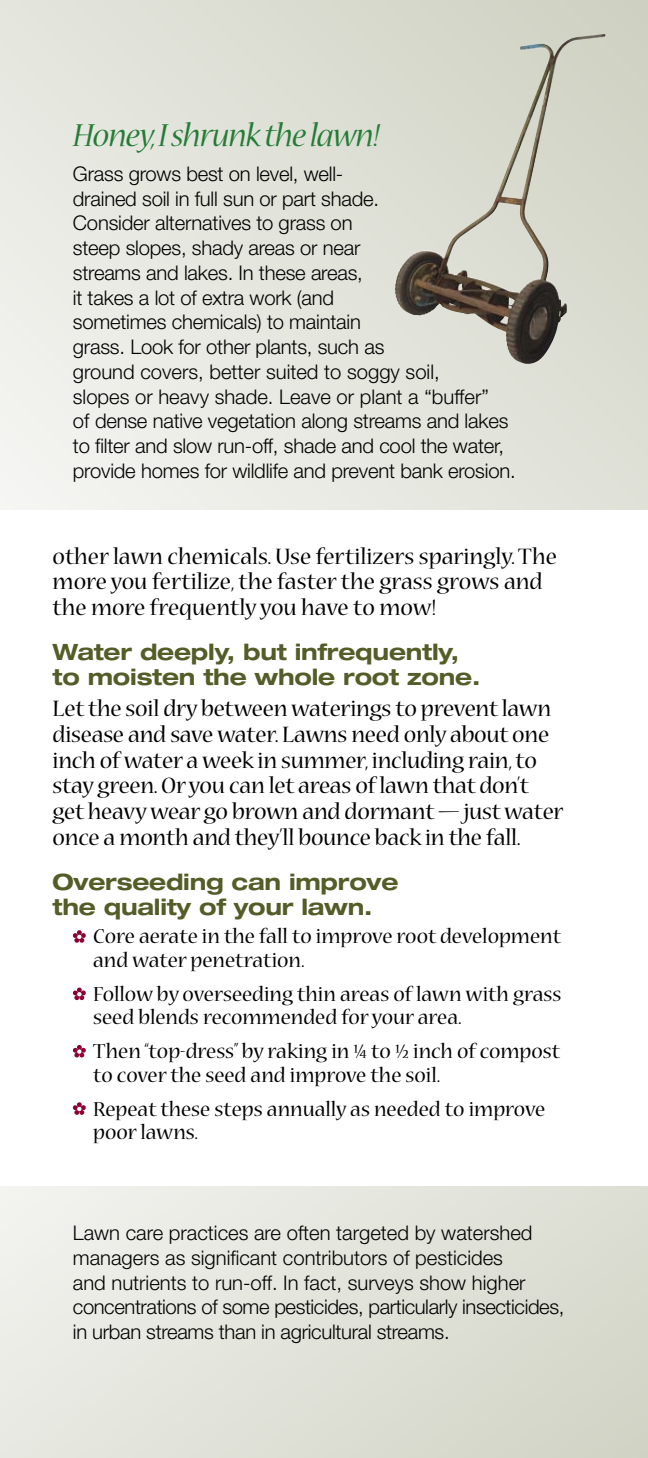
<style>
.page{position:relative;width:648px;height:1458px;background:#fff}
.page>*{position:absolute;margin:0;border:0;box-sizing:border-box;transform-origin:0 0}
.box_header{font:italic 36px "Nueva Std";letter-spacing:-.025em;color:#247c36}
.body{font:24.75px/25.9px "Nueva Std";letter-spacing:-.01em;color:#000}
.body_bulleted{font:22.5px/23.6px "Nueva Std";color:#000}
.subhead{font:700 expanded 22.5px/24.8px "Helvetica Neue";letter-spacing:-.01em;color:#545c28}
.box_body{font:300 20.25px/24.8px "Helvetica Neue";letter-spacing:-.01em;color:#000}
</style>
<div class="page">
<div style="left:0;top:1187px;width:648px;height:271px;background:linear-gradient(to right,#edeee9,#d6d8cc)"></div>
<svg style="left:73px;top:930px;width:13px;height:13px"></svg>
<svg style="left:73px;top:988px;width:13px;height:12px"></svg>
<svg style="left:73px;top:1045px;width:13px;height:12px"></svg>
<svg style="left:73px;top:1102px;width:13px;height:13px"></svg>
<div style="left:0;top:0;width:648px;height:509px;background:linear-gradient(to right,#edeee9,#d6d8cc)"></div>
<img style="left:395px;top:73px;width:172px;height:292px">
<p class="box_header" style="left:73px;top:119px;width:308px">Honey, I shrunk the lawn!</p>
<p class="box_body" style="left:73px;top:161px;width:444px">Grass grows best on level, well-<br>drained soil in full sun or part shade.<br>Consider alternatives to grass on<br>steep slopes, shady areas or near<br>streams and lakes. In these areas,<br>it takes a lot of extra work (and<br>sometimes chemicals) to maintain<br>grass. Look for other plants, such as<br>ground covers, better suited to soggy soil,<br>slopes or heavy shade. Leave or plant a “buffer”<br>of dense native vegetation along streams and lakes to filter and slow run-off, shade and cool the water, provide homes for wildlife and prevent bank erosion.</p>
<p class="body" style="left:53px;top:544px;width:506px">other lawn chemicals. Use fertilizers sparingly. The more you fertilize, the faster the grass grows and the more frequently you have to mow!</p>
<p class="subhead" style="left:53px;top:639px;width:429px">Water deeply, but infrequently, to moisten the whole root zone.</p>
<p class="body" style="left:53px;top:697px;width:512px">Let the soil dry between waterings to prevent lawn disease and save water. Lawns need only about one inch of water a week in summer, including rain, to stay green. Or you can let areas of lawn that don’t get heavy wear go brown and dormant — just water once a month and they’ll bounce back in the fall.</p>
<p class="subhead" style="left:53px;top:869px;width:347px">Overseeding can improve the quality of your lawn.</p>
<p class="body_bulleted" style="left:93px;top:926px;width:469px">Core aerate in the fall to improve root development and water penetration.</p>
<p class="body_bulleted" style="left:93px;top:983px;width:470px">Follow by overseeding thin areas of lawn with grass seed blends recommended for your area.</p>
<p class="body_bulleted" style="left:93px;top:1041px;width:469px">Then “top-dress” by raking in ¼ to ½ inch of compost to cover the seed and improve the soil.</p>
<p class="body_bulleted" style="left:93px;top:1098px;width:454px">Repeat these steps annually as needed to improve poor lawns.</p>
<p class="box_body" style="left:73px;top:1220px;width:493px">Lawn care practices are often targeted by watershed managers as significant contributors of pesticides<br>and nutrients to run-off. In fact, surveys show higher concentrations of some pesticides, particularly insecticides, in urban streams than in agricultural streams.</p>
</div>
